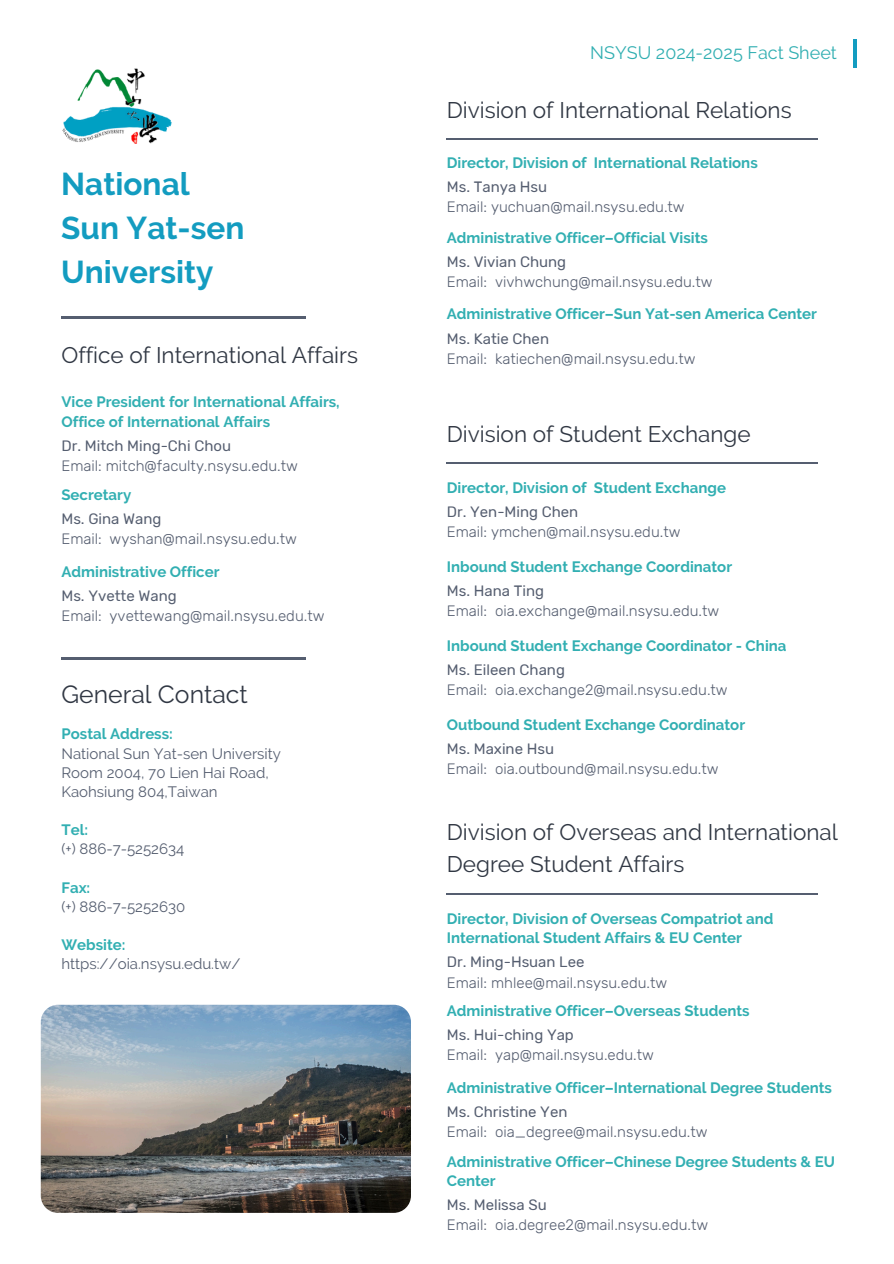
<style>
.page{position:relative;width:894px;height:1264px;background:#fff}
.page>*{position:absolute;margin:0;border:0;box-sizing:border-box;transform-origin:0 0}
.t1{font:700 31.5px/43.8px "Raleway";color:#139cc0}
.t2{font:24.75px "Raleway";color:#313844}
.t3{font:22.5px/31.5px "Raleway";color:#313844}
.t4{font:18px "Raleway";color:#32afb2}
.t5{font:700 15px/19.2px "Raleway";color:#32afb2}
.t6{font:300 15px "Rubik";color:#555e70}
.t7{font:15px "Rubik";color:#555e70}
.t8{font:15px/19.2px "Raleway";color:#555e70}
</style>
<div class="page">
<img style="left:41px;top:43px;width:142px;height:142px;border-radius:50%">
<hr style="left:61px;top:316px;width:244px;height:2px;background:#555e70">
<hr style="left:446px;top:138px;width:371px;height:2px;background:#555e70">
<hr style="left:446px;top:462px;width:371px;height:1px;background:#555e70">
<hr style="left:446px;top:893px;width:371px;height:1px;background:#555e70">
<hr style="left:61px;top:658px;width:244px;height:1px;background:#555e70">
<img style="left:41px;top:1004px;width:370px;height:208px;border-radius:17px">
<hr style="left:853px;top:39px;width:3px;height:29px;background:#139cc0">
<p class="t1" style="left:61px;top:162px;width:185px">National<br>Sun Yat-sen<br>University</p>
<h4 class="t3" style="left:61px;top:339px;width:298px">Office of International Affairs</h4>
<p class="t5" style="left:61px;top:392px;width:280px">Vice President for International Affairs,<br>Office of International Affairs</p>
<p class="t7" style="left:61px;top:436px;width:171px">Dr. Mitch Ming-Chi Chou</p>
<h2 class="t6" style="left:61px;top:457px;width:238px">Email: mitch@faculty.nsysu.edu.tw</h2>
<p class="t5" style="left:61px;top:485px;width:71px">Secretary</p>
<p class="t7" style="left:61px;top:510px;width:101px">Ms. Gina Wang</p>
<p class="t6" style="left:61px;top:530px;width:237px">Email: wyshan@mail.nsysu.edu.tw</p>
<h4 class="t5" style="left:61px;top:562px;width:159px">Administrative Officer</h4>
<p class="t7" style="left:61px;top:587px;width:117px">Ms. Yvette Wang</p>
<p class="t6" style="left:61px;top:607px;width:264px">Email: yvettewang@mail.nsysu.edu.tw</p>
<p class="t2" style="left:61px;top:680px;width:188px">General Contact</p>
<h2 class="t5" style="left:61px;top:724px;width:113px">Postal Address:</h2>
<h3 class="t8" style="left:61px;top:743px;width:221px">National Sun Yat-sen University</h3>
<h2 class="t8" style="left:61px;top:762px;width:209px">Room 2004, 70 Lien Hai Road,<br>Kaohsiung 804,Taiwan</h2>
<h4 class="t5" style="left:61px;top:820px;width:28px">Tel:</h4>
<p class="t8" style="left:61px;top:839px;width:124px">(+) 886-7-5252634</p>
<p class="t5" style="left:61px;top:877px;width:30px">Fax:</p>
<h4 class="t8" style="left:61px;top:896px;width:125px">(+) 886-7-5252630</h4>
<p class="t5" style="left:61px;top:935px;width:65px">Website:</p>
<p class="t8" style="left:61px;top:954px;width:180px">https://oia.nsysu.edu.tw/</p>
<p class="t4" style="left:590px;top:42px;width:248px">NSYSU 2024-2025 Fact Sheet</p>
<p class="t3" style="left:446px;top:94px;width:346px">Division of International Relations</p>
<p class="t5" style="left:446px;top:153px;width:312px">Director, Division of International Relations</p>
<p class="t7" style="left:446px;top:178px;width:102px">Ms. Tanya Hsu</p>
<p class="t6" style="left:446px;top:198px;width:239px">Email: yuchuan@mail.nsysu.edu.tw</p>
<p class="t5" style="left:446px;top:228px;width:262px">Administrative Officer–Official Visits</p>
<h2 class="t7" style="left:446px;top:253px;width:121px">Ms. Vivian Chung</h2>
<h4 class="t6" style="left:446px;top:273px;width:267px">Email: vivhwchung@mail.nsysu.edu.tw</h4>
<p class="t5" style="left:446px;top:304px;width:371px">Administrative Officer–Sun Yat-sen America Center</p>
<p class="t7" style="left:446px;top:329px;width:104px">Ms. Katie Chen</p>
<h4 class="t6" style="left:446px;top:350px;width:250px">Email: katiechen@mail.nsysu.edu.tw</h4>
<p class="t3" style="left:446px;top:419px;width:305px">Division of Student Exchange</p>
<p class="t5" style="left:446px;top:478px;width:280px">Director, Division of Student Exchange</p>
<h4 class="t7" style="left:446px;top:503px;width:133px">Dr. Yen-Ming Chen</h4>
<p class="t6" style="left:446px;top:523px;width:235px">Email: ymchen@mail.nsysu.edu.tw</p>
<p class="t5" style="left:446px;top:557px;width:287px">Inbound Student Exchange Coordinator</p>
<h2 class="t7" style="left:446px;top:582px;width:99px">Ms. Hana Ting</h2>
<h4 class="t6" style="left:446px;top:602px;width:274px">Email: oia.exchange@mail.nsysu.edu.tw</h4>
<h4 class="t5" style="left:446px;top:636px;width:341px">Inbound Student Exchange Coordinator - China</h4>
<p class="t7" style="left:446px;top:661px;width:120px">Ms. Eileen Chang</p>
<p class="t6" style="left:446px;top:681px;width:282px">Email: oia.exchange2@mail.nsysu.edu.tw</p>
<p class="t5" style="left:446px;top:715px;width:300px">Outbound Student Exchange Coordinator</p>
<h4 class="t7" style="left:446px;top:740px;width:109px">Ms. Maxine Hsu</h4>
<p class="t6" style="left:446px;top:760px;width:273px">Email: oia.outbound@mail.nsysu.edu.tw</p>
<p class="t3" style="left:446px;top:816px;width:392px">Division of Overseas and International<br>Degree Student Affairs</p>
<h4 class="t5" style="left:446px;top:909px;width:328px">Director, Division of Overseas Compatriot and<br>International Student Affairs &amp; EU Center</h4>
<p class="t7" style="left:446px;top:953px;width:139px">Dr. Ming-Hsuan Lee</p>
<p class="t6" style="left:446px;top:973px;width:222px">Email: mhlee@mail.nsysu.edu.tw</p>
<p class="t5" style="left:446px;top:1001px;width:304px">Administrative Officer–Overseas Students</p>
<h4 class="t7" style="left:446px;top:1025px;width:128px">Ms. Hui-ching Yap</h4>
<p class="t6" style="left:446px;top:1046px;width:209px">Email: yap@mail.nsysu.edu.tw</p>
<p class="t5" style="left:446px;top:1077px;width:386px">Administrative Officer–International Degree Students</p>
<h4 class="t7" style="left:446px;top:1102px;width:122px">Ms. Christine Yen</h4>
<p class="t6" style="left:446px;top:1122px;width:262px">Email: oia_degree@mail.nsysu.edu.tw</p>
<p class="t5" style="left:446px;top:1151px;width:390px">Administrative Officer–Chinese Degree Students &amp; EU<br>Center</p>
<h4 class="t7" style="left:446px;top:1195px;width:101px">Ms. Melissa Su</h4>
<p class="t6" style="left:446px;top:1216px;width:263px">Email: oia.degree2@mail.nsysu.edu.tw</p>
</div>
